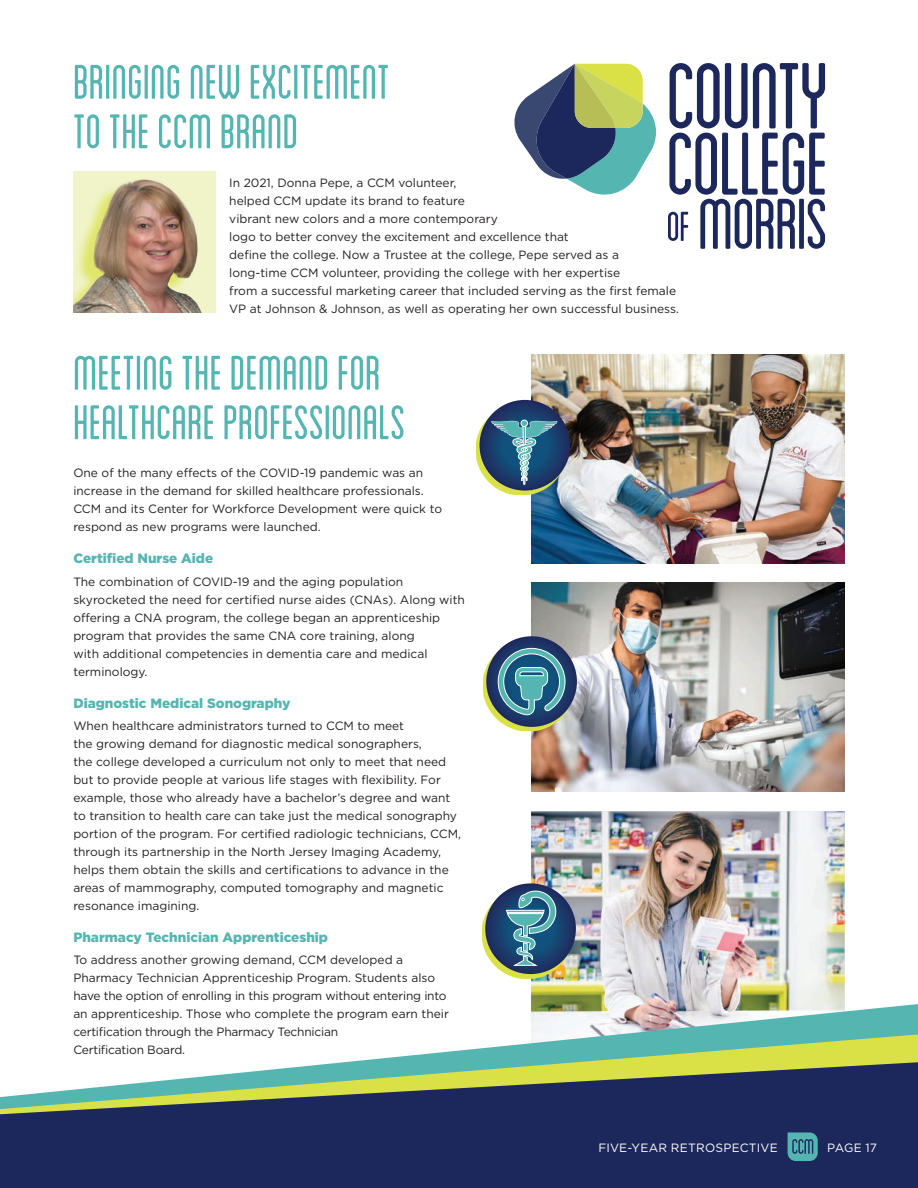
<style>
.page{position:relative;width:918px;height:1188px;background:#fff}
.page>*{position:absolute;margin:0;border:0;box-sizing:border-box;transform-origin:0 0}
.Highlight_Headings{font:condensed 51px/49.5px "Blanch";letter-spacing:-.005em;color:#55b6b1}
.At_a_glance_SUB_head{font:900 13.5px "Gotham";color:#55b6b1}
.At_a_glance_text{font:12px/18px "Gotham";color:#231f20}
.t1{font:12px "Gotham";letter-spacing:.015em;color:#fff}
</style>
<div class="page">
<img style="left:531px;top:811px;width:314px;height:193px">
<svg style="left:482px;top:888px;width:91px;height:90px"></svg>
<svg style="left:485px;top:883px;width:91px;height:91px;background:#203966"></svg>
<svg style="left:506px;top:889px;width:51px;height:77px;background:#477d97"></svg>
<img style="left:531px;top:354px;width:314px;height:209px">
<svg style="left:476px;top:404px;width:91px;height:91px"></svg>
<svg style="left:480px;top:400px;width:90px;height:91px;background:#1f3664"></svg>
<div style="left:521px;top:420px;width:7px;height:7px;border:1px solid #fff;border-radius:50%"></div>
<svg style="left:491px;top:421px;width:66px;height:64px;background:#3c6f8b"></svg>
<img style="left:531px;top:583px;width:313px;height:209px">
<svg style="left:483px;top:640px;width:91px;height:91px"></svg>
<svg style="left:486px;top:636px;width:91px;height:91px;background:#233664"></svg>
<svg style="left:497px;top:648px;width:68px;height:67px;background:#468197"></svg>
<img style="left:531px;top:1004px;width:387px;height:30px">
<svg style="left:347px;top:1034px;width:571px;height:28px"></svg>
<svg style="left:0;top:1062px;width:918px;height:126px;background:#3d4c67"></svg>
<svg style="left:668px;top:63px;width:157px;height:186px"></svg>
<svg style="left:514px;top:64px;width:142px;height:131px"></svg>
<img style="left:74px;top:171px;width:142px;height:142px">
<svg style="left:788px;top:1132px;width:30px;height:29px"></svg>
<p class="Highlight_Headings" style="left:73px;top:55px;width:318px">BRINGING NEW EXCITEMENT<br>TO THE CCM BRAND</p>
<p class="At_a_glance_text" style="left:229px;top:173px;width:451px">In 2021, Donna Pepe, a CCM volunteer,<br>helped CCM update its brand to feature<br>vibrant new colors and a more contemporary<br>logo to better convey the excitement and excellence that<br>define the college. Now a Trustee at the college, Pepe served as a long-time CCM volunteer, providing the college with her expertise<br>from a successful marketing career that included serving as the first female VP at Johnson &amp; Johnson, as well as operating her own successful business.</p>
<p class="Highlight_Headings" style="left:73px;top:346px;width:334px">MEETING THE DEMAND FOR<br>HEALTHCARE PROFESSIONALS</p>
<p class="At_a_glance_text" style="left:73px;top:464px;width:370px">One of the many effects of the COVID-19 pandemic was an increase in the demand for skilled healthcare professionals.<br>CCM and its Center for Workforce Development were quick to respond as new programs were launched.</p>
<p class="At_a_glance_SUB_head" style="left:73px;top:549px;width:141px">Certified Nurse Aide</p>
<p class="At_a_glance_text" style="left:73px;top:572px;width:393px">The combination of COVID-19 and the aging population skyrocketed the need for certified nurse aides (CNAs). Along with offering a CNA program, the college began an apprenticeship program that provides the same CNA core training, along<br>with additional competencies in dementia care and medical terminology.</p>
<p class="At_a_glance_SUB_head" style="left:73px;top:693px;width:219px">Diagnostic Medical Sonography</p>
<p class="At_a_glance_text" style="left:73px;top:716px;width:389px">When healthcare administrators turned to CCM to meet<br>the growing demand for diagnostic medical sonographers,<br>the college developed a curriculum not only to meet that need but to provide people at various life stages with flexibility. For example, those who already have a bachelor’s degree and want to transition to health care can take just the medical sonography portion of the program. For certified radiologic technicians, CCM, through its partnership in the North Jersey Imaging Academy, helps them obtain the skills and certifications to advance in the areas of mammography, computed tomography and magnetic resonance imagining.</p>
<p class="At_a_glance_SUB_head" style="left:73px;top:928px;width:256px">Pharmacy Technician Apprenticeship</p>
<p class="At_a_glance_text" style="left:73px;top:951px;width:377px">To address another growing demand, CCM developed a Pharmacy Technician Apprenticeship Program. Students also have the option of enrolling in this program without entering into an apprenticeship. Those who complete the program earn their certification through the Pharmacy Technician<br>Certification Board.</p>
<p class="t1" style="left:598px;top:1140px;width:181px">FIVE-YEAR RETROSPECTIVE</p>
<p class="t1" style="left:827px;top:1140px;width:51px">PAGE 17</p>
</div>
